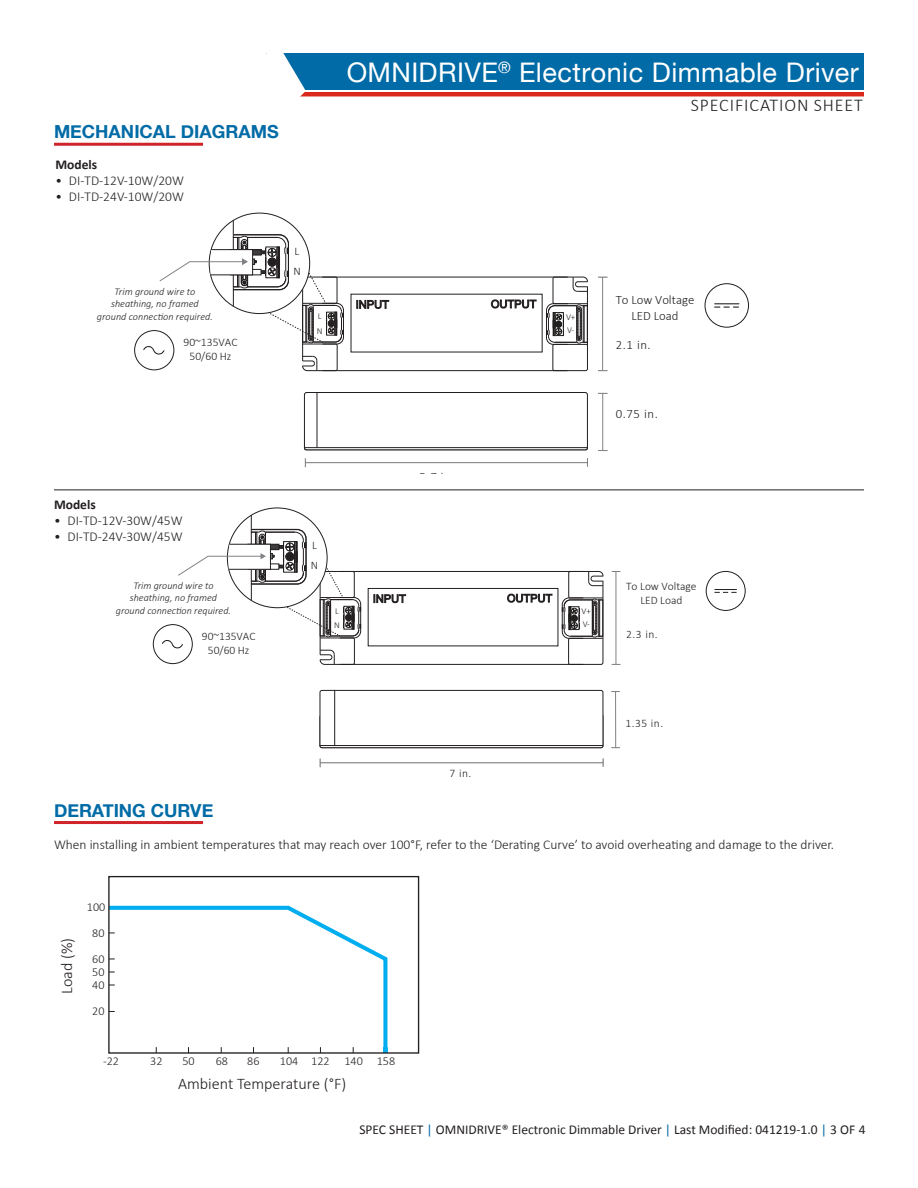
<style>
.page{position:relative;width:918px;height:1188px;background:#fff}
.page>*{position:absolute;margin:0;border:0;box-sizing:border-box;transform-origin:0 0}
.t1{font:27px "Helvetica Neue";letter-spacing:.015em;color:#fff}
.t2{font:700 18px "Helvetica Neue";color:#006ba6}
.t3{font:300 18px "Calibri";letter-spacing:.05em;color:#231f20}
.t4{font:300 16.2px "Calibri";color:#231f20}
.t5{font:300 13.5px "Calibri";color:#231f20}
.t6{font:13.5px "Calibri";color:#231f20}
.t7{font:700 13.5px "Calibri";color:#231f20}
.t8{font:300 12.75px/15.3px "Calibri";color:#231f20;text-align:center}
.t9{font:300 12.15px "Calibri";color:#231f20}
.t10{font:300 11.55px/14px "Calibri";color:#231f20;text-align:center}
.t11{font:300 11.4px/13.8px "Calibri";color:#231f20;text-align:center}
.t12{font:italic 300 10.2px/12.3px "Calibri";color:#231f20;text-align:center}
.t13{font:300 9px/14.4px "Calibri";color:#231f20}
.t14{font:300 8.85px/14.2px "Calibri";color:#231f20}
.s1{color:#006ba6}
</style>
<div class="page">
<div style="left:266px;top:54px;width:597px;height:36px;background:#006ba6"></div>
<hr style="left:266px;top:92px;width:598px;height:4px;background:#da291c">
<svg style="left:266px;top:53px;width:40px;height:44px"></svg>
<svg style="left:714px;top:304px;width:25px;height:4px"></svg>
<div style="left:705px;top:283px;width:44px;height:45px;border:1px solid #231f20;border-radius:50%"></div>
<div style="left:134px;top:330px;width:40px;height:40px;border:1px solid #231f20;border-radius:50%"></div>
<svg style="left:143px;top:220px;width:445px;height:151px"></svg>
<hr style="left:602px;top:277px;width:1px;height:94px;background:#808285">
<hr style="left:602px;top:393px;width:1px;height:58px;background:#808285">
<svg style="left:304px;top:449px;width:284px;height:19px"></svg>
<hr style="left:305px;top:462px;width:282px;height:1px;background:#808285">
<div style="left:304px;top:392px;width:284px;height:58px;border:1px solid #231f20;border-radius:2px"></div>
<hr style="left:304px;top:447px;width:283px;height:1px;background:#231f20">
<hr style="left:317px;top:393px;width:1px;height:55px;background:#231f20">
<svg style="left:108px;top:904px;width:281px;height:150px"></svg>
<div style="left:153px;top:624px;width:40px;height:40px;border:1px solid #231f20;border-radius:50%"></div>
<svg style="left:715px;top:589px;width:22px;height:4px"></svg>
<div style="left:706px;top:571px;width:40px;height:40px;border:1px solid #231f20;border-radius:50%"></div>
<hr style="left:616px;top:571px;width:1px;height:93px;background:#808285">
<hr style="left:320px;top:763px;width:283px;height:1px;background:#808285">
<hr style="left:615px;top:692px;width:1px;height:56px;background:#808285">
<svg style="left:162px;top:515px;width:442px;height:150px"></svg>
<div style="left:320px;top:690px;width:283px;height:58px;border:1px solid #231f20;border-radius:2px"></div>
<hr style="left:320px;top:745px;width:283px;height:1px;background:#231f20">
<hr style="left:334px;top:690px;width:1px;height:56px;background:#231f20">
<hr style="left:54px;top:490px;width:810px;height:1px;background:#231f20">
<hr style="left:54px;top:143px;width:149px;height:3px;background:#d1232a">
<hr style="left:54px;top:821px;width:149px;height:3px;background:#d1232a">
<h1 class="t1" style="left:347px;top:53px;width:514px">OMNIDRIVE<sup>®</sup> Electronic Dimmable Driver</h1>
<p class="t2" style="left:54px;top:118px;width:226px">MECHANICAL DIAGRAMS</p>
<p class="t7" style="left:55px;top:156px;width:43px">Models</p>
<p class="t5" style="left:55px;top:172px;width:130px">• DI-TD-12V-10W/20W</p>
<p class="t5" style="left:55px;top:189px;width:130px">• DI-TD-24V-10W/20W</p>
<p class="t12" style="left:97px;top:285px;width:117px">Trim ground wire to sheathing, no framed ground connection required.</p>
<p class="t10" style="left:184px;top:335px;width:56px">90~135VAC<br>50/60 Hz</p>
<p class="t10" style="left:293px;top:241px;width:9px;line-height:20.1px;text-align:left">L<br>N</p>
<p class="t13" style="left:317px;top:309px;width:7px">L<br>N</p>
<p class="t13" style="left:566px;top:310px;width:11px;line-height:13.8px">V+<br>V-</p>
<p class="t7" style="left:54px;top:496px;width:43px">Models</p>
<p class="t5" style="left:54px;top:512px;width:130px">• DI-TD-12V-30W/45W</p>
<p class="t5" style="left:54px;top:528px;width:130px">• DI-TD-24V-30W/45W</p>
<p class="t12" style="left:116px;top:580px;width:117px">Trim ground wire to sheathing, no framed ground connection required.</p>
<p class="t10" style="left:202px;top:629px;width:55px">90~135VAC<br>50/60 Hz</p>
<p class="t8" style="left:420px;top:469px;width:37px">5.7 in.</p>
<p class="t11" style="left:311px;top:535px;width:9px;line-height:20px;text-align:left">L<br>N</p>
<p class="t14" style="left:334px;top:603px;width:7px">L<br>N</p>
<p class="t14" style="left:582px;top:604px;width:11px;line-height:13.6px">V+<br>V-</p>
<h2 class="t3" style="left:691px;top:94px;width:174px">SPECIFICATION SHEET</h2>
<p class="t8" style="left:616px;top:292px;width:80px">To Low Voltage<br>LED Load</p>
<p class="t8" style="left:616px;top:337px;width:37px">2.1 in.</p>
<p class="t8" style="left:616px;top:406px;width:44px">0.75 in.</p>
<p class="t11" style="left:626px;top:579px;width:72px">To Low Voltage<br>LED Load</p>
<p class="t11" style="left:626px;top:628px;width:33px">2.3 in.</p>
<p class="t2" style="left:54px;top:796px;width:161px">DERATING CURVE</p>
<p class="t11" style="left:450px;top:767px;width:23px">7 in.</p>
<p class="t11" style="left:625px;top:716px;width:39px">1.35 in.</p>
<p class="t5" style="left:54px;top:836px;width:782px">When installing in ambient temperatures that may reach over 100°F, refer to the ‘Derating Curve’ to avoid overheating and damage to the driver.</p>
<p class="t9" style="left:87px;top:900px;width:20px">100</p>
<p class="t4" style="left:57px;top:994px;width:57px;rotate:-90deg">Load (%)</p>
<p class="t9" style="left:92px;top:925px;width:14px">80</p>
<p class="t9" style="left:92px;top:951px;width:14px">60</p>
<p class="t9" style="left:92px;top:964px;width:14px">50</p>
<p class="t9" style="left:92px;top:977px;width:14px">40</p>
<p class="t9" style="left:92px;top:1004px;width:14px">20</p>
<p class="t9" style="left:103px;top:1053px;width:17px">-22</p>
<p class="t9" style="left:150px;top:1053px;width:14px">32</p>
<p class="t9" style="left:183px;top:1053px;width:14px">50</p>
<p class="t9" style="left:216px;top:1053px;width:14px">68</p>
<p class="t9" style="left:247px;top:1053px;width:14px">86</p>
<p class="t9" style="left:280px;top:1053px;width:20px">104</p>
<p class="t9" style="left:345px;top:1053px;width:52px">140 158</p>
<p class="t9" style="left:311px;top:1053px;width:20px">122</p>
<p class="t4" style="left:178px;top:1073px;width:170px">Ambient Temperature (°F)</p>
<p class="t6" style="left:359px;top:1121px;width:508px">SPEC SHEET <span class="s1">|</span> OMNIDRIVE® Electronic Dimmable Driver <span class="s1">|</span> Last Modified: 041219-1.0 <span class="s1">|</span> 3 OF 4</p>
</div>
